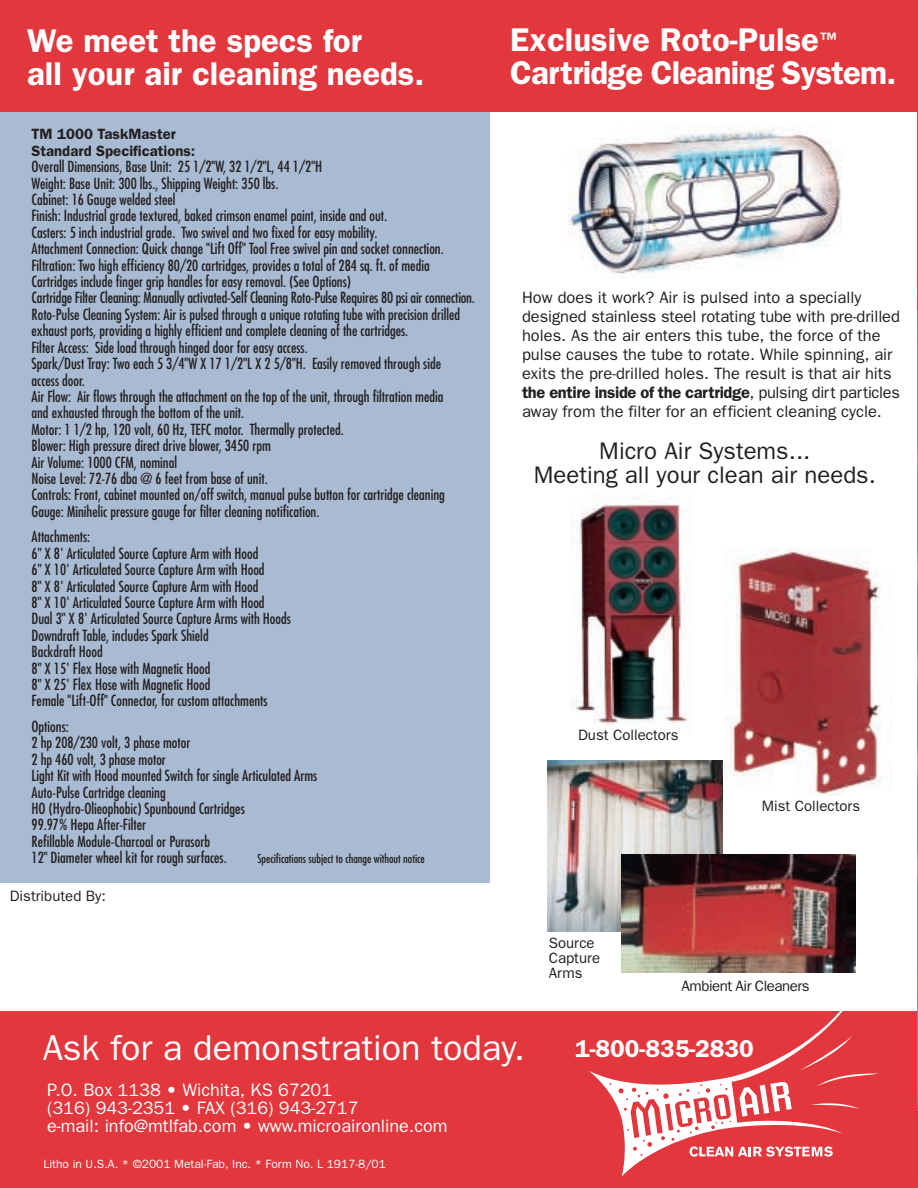
<style>
.page{position:relative;width:918px;height:1188px;background:#fff}
.page>*{position:absolute;margin:0;border:0;box-sizing:border-box;transform-origin:0 0}
.t1{font:36px "Franklin Gothic";color:#fff}
.t2{font:600 33px/33px "Franklin Gothic";letter-spacing:-.025em;color:#fff}
.t3{font:600 33px/33px "Franklin Gothic";color:#fff}
.t4{font:600 24.45px "Franklin Gothic";color:#fff}
.t5{font:24px/24px "Franklin Gothic";color:#231f20;text-align:center}
.t6{font:18px/18px "Franklin Gothic";color:#fff}
.t7{font:16.5px/19px "Franklin Gothic";color:#231f20}
.t8{font:15px/15px "Franklin Gothic";color:#231f20}
.t9{font:15px "Franklin Gothic";letter-spacing:-.03em;color:#231f20}
.t10{font:condensed 14.85px/16.4px "Futura";color:#231f20}
.t11{font:600 14.85px/16.4px "Franklin Gothic";color:#231f20}
.t12{font:12px "Franklin Gothic";color:#fff}
.t13{font:condensed 12px "Futura";color:#231f20}
.s1{font-weight:600}
</style>
<div class="page">
<img style="left:567px;top:126px;width:275px;height:148px">
<div style="left:0;top:107px;width:490px;height:775px;background:#a9bbd2"></div>
<div style="left:0;top:1011px;width:918px;height:177px;background:#e1373d"></div>
<div style="left:0;top:0;width:918px;height:111px;background:#e1373d"></div>
<img style="left:572px;top:496px;width:119px;height:229px">
<img style="left:724px;top:548px;width:157px;height:247px">
<img style="left:548px;top:760px;width:175px;height:171px">
<img style="left:622px;top:855px;width:234px;height:117px">
<svg style="left:589px;top:1011px;width:254px;height:166px"></svg>
<svg style="left:619px;top:1036px;width:259px;height:121px"></svg>
<img style="left:917px;top:1101px;width:1px;height:13px">
<img style="left:917px;top:111px;width:1px;height:990px">
<h2 class="t3" style="left:27px;top:27px;width:399px">We meet the specs for<br>all your air cleaning needs.</h2>
<p class="t11" style="left:32px;top:127px;width:165px">TM 1000 TaskMaster<br>Standard Specifications:</p>
<p class="t10" style="left:32px;top:160px;width:445px">Overall Dimensions, Base Unit: 25 1/2"W, 32 1/2"L, 44 1/2"H<br>Weight: Base Unit: 300 lbs., Shipping Weight: 350 lbs.<br>Cabinet: 16 Gauge welded steel<br>Finish: Industrial grade textured, baked crimson enamel paint, inside and out.<br>Casters: 5 inch industrial grade. Two swivel and two fixed for easy mobility.<br>Attachment Connection: Quick change "Lift Off" Tool Free swivel pin and socket connection.<br>Filtration: Two high efficiency 80/20 cartridges, provides a total of 284 sq. ft. of media Cartridges include finger grip handles for easy removal. (See Options)<br>Cartridge Filter Cleaning: Manually activated-Self Cleaning Roto-Pulse Requires 80 psi air connection.<br>Roto-Pulse Cleaning System: Air is pulsed through a unique rotating tube with precision drilled exhaust ports, providing a highly efficient and complete cleaning of the cartridges.<br>Filter Access: Side load through hinged door for easy access.<br>Spark/Dust Tray: Two each 5 3/4"W X 17 1/2"L X 2 5/8"H. Easily removed through side<br>access door.<br>Air Flow: Air flows through the attachment on the top of the unit, through filtration media<br>and exhausted through the bottom of the unit.<br>Motor: 1 1/2 hp, 120 volt, 60 Hz, TEFC motor. Thermally protected.<br>Blower: High pressure direct drive blower, 3450 rpm<br>Air Volume: 1000 CFM, nominal<br>Noise Level: 72-76 dba @ 6 feet from base of unit.<br>Controls: Front, cabinet mounted on/off switch, manual pulse button for cartridge cleaning Gauge: Minihelic pressure gauge for filter cleaning notification.</p>
<p class="t10" style="left:32px;top:530px;width:261px">Attachments:<br>6" X 8' Articulated Source Capture Arm with Hood<br>6" X 10' Articulated Source Capture Arm with Hood<br>8" X 8' Articulated Source Capture Arm with Hood<br>8" X 10' Articulated Source Capture Arm with Hood<br>Dual 3" X 8' Articulated Source Capture Arms with Hoods Downdraft Table, includes Spark Shield<br>Backdraft Hood<br>8" X 15' Flex Hose with Magnetic Hood<br>8" X 25' Flex Hose with Magnetic Hood<br>Female "Lift-Off" Connector, for custom attachments</p>
<p class="t10" style="left:32px;top:719px;width:287px">Options:<br>2 hp 208/230 volt, 3 phase motor<br>2 hp 460 volt, 3 phase motor<br>Light Kit with Hood mounted Switch for single Articulated Arms Auto-Pulse Cartridge cleaning<br>HO (Hydro-Olieophobic) Spunbound Cartridges<br>99.97% Hepa After-Filter<br>Refillable Module-Charcoal or Purasorb<br>12" Diameter wheel kit for rough surfaces.</p>
<p class="t13" style="left:257px;top:853px;width:169px">Specifications subject to change without notice</p>
<p class="t8" style="left:10px;top:889px;width:98px">Distributed By:</p>
<h2 class="t2" style="left:510px;top:27px;width:388px">Exclusive Roto-Pulse<sup>™<br></sup>Cartridge Cleaning System.</h2>
<p class="t7" style="left:522px;top:289px;width:379px">How does it work? Air is pulsed into a specially designed stainless steel rotating tube with pre-drilled holes. As the air enters this tube, the force of the pulse causes the tube to rotate. While spinning, air exits the pre-drilled holes. The result is that air hits <span class="s1">the entire inside of the cartridge</span>, pulsing dirt particles away from the filter for an efficient cleaning cycle.</p>
<h3 class="t5" style="left:534px;top:441px;width:344px">Micro Air Systems...<br>Meeting all your clean air needs.</h3>
<p class="t8" style="left:578px;top:729px;width:102px">Dust Collectors</p>
<p class="t8" style="left:549px;top:937px;width:53px">Source<br>Capture<br>Arms</p>
<p class="t8" style="left:762px;top:799px;width:100px">Mist Collectors</p>
<p class="t9" style="left:682px;top:980px;width:130px">Ambient Air Cleaners</p>
<h1 class="t1" style="left:43px;top:1035px;width:484px">Ask for a demonstration today.</h1>
<p class="t6" style="left:47px;top:1082px;width:402px">P.O. Box 1138 • Wichita, KS 67201<br>(316) 943-2351 • FAX (316) 943-2717<br>e-mail: info@mtlfab.com • www.microaironline.com</p>
<p class="t12" style="left:43px;top:1160px;width:344px">Litho in U.S.A. * ©2001 Metal-Fab, Inc. * Form No. L 1917-8/01</p>
<h3 class="t4" style="left:575px;top:1040px;width:180px">1-800-835-2830</h3>
</div>
